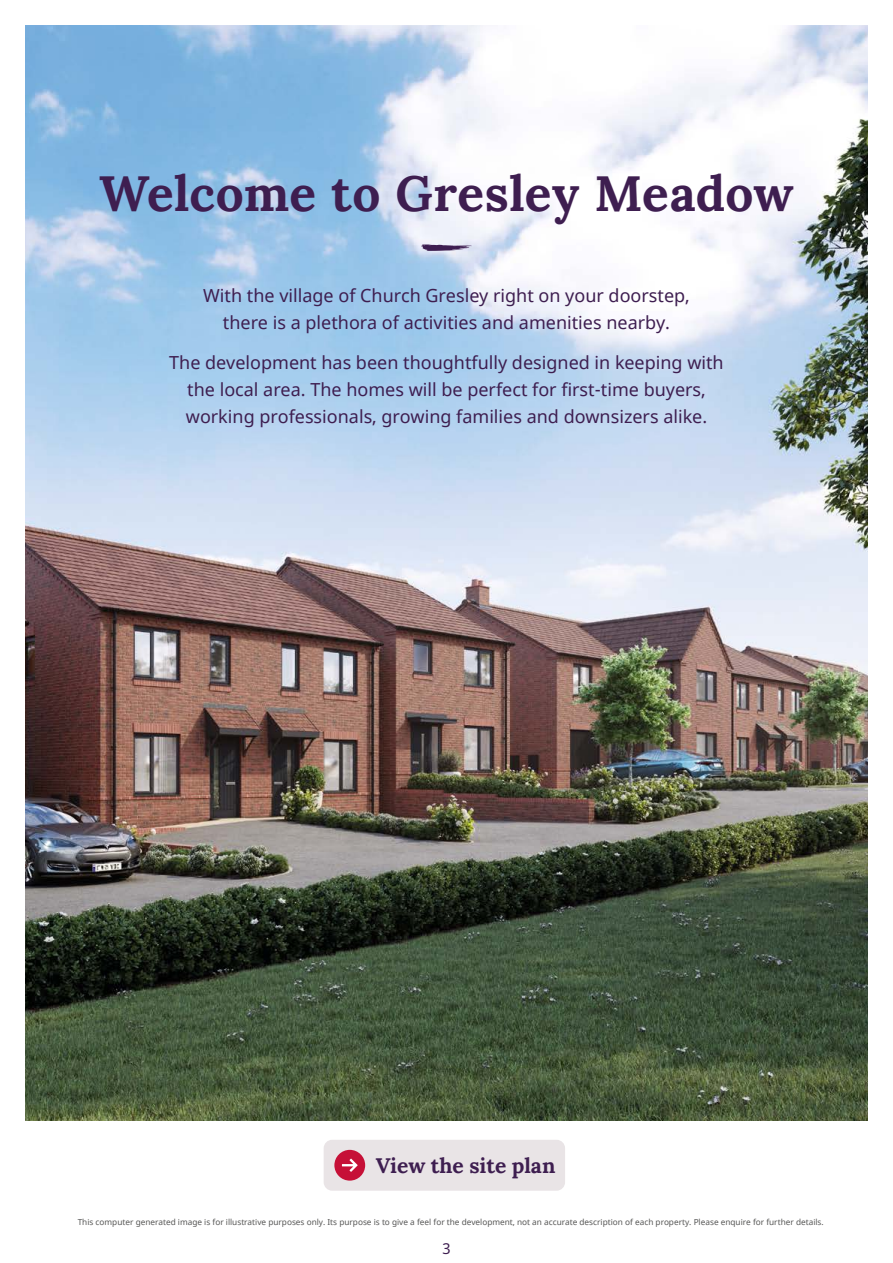
<style>
.page{position:relative;width:893px;height:1263px;background:#fff}
.page>*{position:absolute;margin:0;border:0;box-sizing:border-box;transform-origin:0 0}
.t1{font:700 49.5px "Lora";letter-spacing:.005em;color:#3e1e50}
.t2{font:700 21px "Lora";color:#3e1e50}
.t3{font:18px/27px "Noto Sans";color:#3e1e50;text-align:center}
.t4{font:15px "Noto Sans";color:#3e1e50}
.t5{font:8.25px "Noto Sans";color:#575756}
</style>
<div class="page">
<img style="left:26px;top:26px;width:841px;height:1095px">
<svg style="left:421px;top:244px;width:51px;height:7px"></svg>
<div style="left:324px;top:1140px;width:241px;height:51px;background:#e9e4e6;border-radius:9px"></div>
<div style="left:334px;top:1150px;width:31px;height:30px;background:#c61037;border-radius:50%"></div>
<svg style="left:342px;top:1158px;width:16px;height:14px"></svg>
<h1 class="t1" style="left:99px;top:156px;width:696px">Welcome to Gresley Meadow</h1>
<p class="t3" style="left:203px;top:283px;width:488px">With the village of Church Gresley right on your doorstep, there is a plethora of activities and amenities nearby.</p>
<p class="t3" style="left:169px;top:349px;width:556px">The development has been thoughtfully designed in keeping with the local area. The homes will be perfect for first-time buyers, working professionals, growing families and downsizers alike.</p>
<p class="t2" style="left:376px;top:1150px;width:181px">View the site plan</p>
<p class="t5" style="left:78px;top:1216px;width:747px">This computer generated image is for illustrative purposes only. Its purpose is to give a feel for the development, not an accurate description of each property. Please enquire for further details.</p>
<p class="t4" style="left:442px;top:1238px;width:10px">3</p>
</div>
